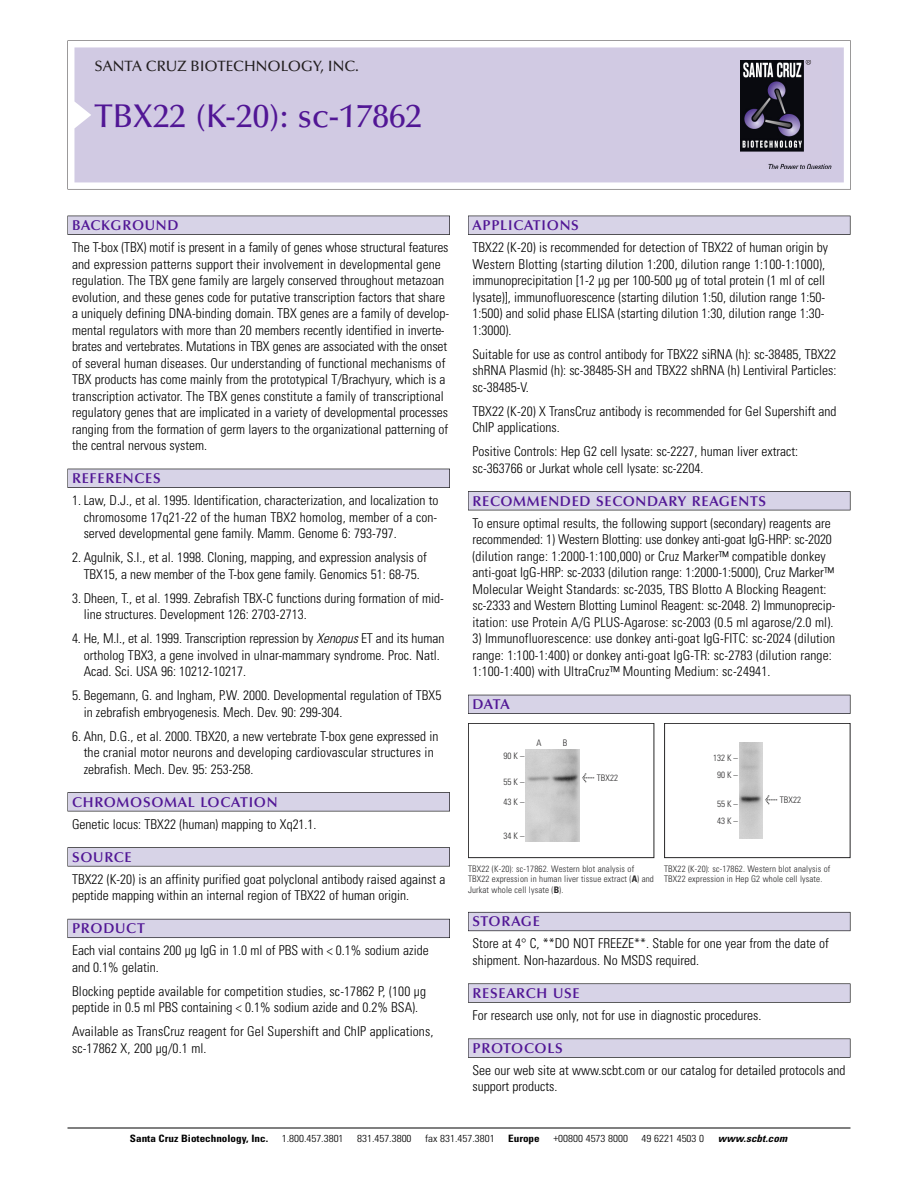
<style>
.page{position:relative;width:918px;height:1188px;background:#fff}
.page>*{position:absolute;margin:0;border:0;box-sizing:border-box;transform-origin:0 0}
.t1{font:500 33px "Optima";color:#511695}
.t2{font:500 15px "Optima";color:#231f20}
.t3{font:600 14.25px "Optima";letter-spacing:.05em;color:#511695}
.t4{font:300 condensed 13.5px/16.5px "Univers";color:#000}
.t5{font:300 condensed 10.2px "Univers";color:#000;scale:1.1 1}
.t6{font:700 condensed 10.2px "Univers";color:#000;scale:1.1 1}
.t7{font:italic 700 condensed 10.2px "Univers";letter-spacing:.005em;color:#000;scale:1.1 1}
.t8{font:9px/10.5px "Univers Condensed Light+MMDRIO";letter-spacing:.015em;color:#272627}
.t9{font:9px/10.5px "Univers Condensed Light+CQFSJG";letter-spacing:.015em;color:#272627}
.s1{font-style:italic}
.s2{font-family:"Meta Plus Book Roman+EKXSBJ";font-size:10.5px}
.s3{font-family:"Univers Condensed Bold+LELUPG"}
.s4{font-family:"Meta Plus Book Roman+WHTSTA";font-size:10.5px}
</style>
<div class="page">
<svg style="left:68px;top:40px;width:783px;height:149px"></svg>
<div style="left:74px;top:47px;width:770px;height:135px;background:#d1cae3"></div>
<img style="left:741px;top:60px;width:90px;height:108px">
<div style="left:68px;top:216px;width:382px;height:19px;background:#525155"></div>
<div style="left:68px;top:216px;width:381px;height:18px;background:#d7d3e7"></div>
<div style="left:68px;top:469px;width:382px;height:19px;background:#515055"></div>
<div style="left:68px;top:469px;width:381px;height:18px;background:#d7d3e7"></div>
<div style="left:68px;top:792px;width:382px;height:19px;background:#545357"></div>
<div style="left:68px;top:793px;width:381px;height:18px;background:#d7d3e7"></div>
<div style="left:68px;top:847px;width:382px;height:19px;background:#575759"></div>
<div style="left:68px;top:848px;width:381px;height:18px;background:#d7d3e7"></div>
<div style="left:68px;top:919px;width:382px;height:19px;background:#5b5a62"></div>
<div style="left:68px;top:919px;width:381px;height:18px;background:#d7d3e7"></div>
<hr style="left:68px;top:1128px;width:782px;height:1px;background:#000">
<div style="left:468px;top:216px;width:382px;height:19px;background:#525155"></div>
<div style="left:468px;top:216px;width:382px;height:18px;background:#d7d3e7"></div>
<div style="left:468px;top:491px;width:382px;height:19px;background:#525155"></div>
<div style="left:468px;top:492px;width:382px;height:18px;background:#d7d3e7"></div>
<div style="left:468px;top:695px;width:382px;height:19px;background:#525158"></div>
<div style="left:468px;top:695px;width:382px;height:18px;background:#d7d3e7"></div>
<div style="left:468px;top:912px;width:382px;height:19px;background:#66646d"></div>
<div style="left:468px;top:913px;width:382px;height:18px;background:#d7d3e7"></div>
<svg style="left:468px;top:983px;width:382px;height:20px"></svg>
<div style="left:468px;top:984px;width:382px;height:18px;background:#d7d3e7"></div>
<div style="left:468px;top:1039px;width:382px;height:19px;background:#575759"></div>
<div style="left:468px;top:1039px;width:382px;height:18px;background:#d7d3e7"></div>
<div style="left:664px;top:723px;width:186px;height:135px;border:1px solid #272627"></div>
<img style="left:739px;top:742px;width:24px;height:96px">
<div style="left:468px;top:723px;width:186px;height:135px;border:1px solid #272627"></div>
<img style="left:526px;top:749px;width:54px;height:93px">
<p class="t2" style="left:94px;top:61px;width:266px">SANTA CRUZ BIOTECHNOLOGY, INC.</p>
<h1 class="t1" style="left:94px;top:103px;width:329px">TBX22 (K-20): sc-17862</h1>
<p class="t3" style="left:72px;top:219px;width:108px">BACKGROUND</p>
<p class="t4" style="left:72px;top:240px;width:379px">The T-box (TBX) motif is present in a family of genes whose structural features and expression patterns support their involvement in developmental gene regulation. The TBX gene family are largely conserved throughout metazoan evolution, and these genes code for putative transcription factors that share a uniquely defining DNA-binding domain. TBX genes are a family of develop&shy;mental regulators with more than 20 members recently identified in inverte&shy;brates and vertebrates. Mutations in TBX genes are associated with the onset of several human diseases. Our understanding of functional mechanisms of TBX products has come mainly from the prototypical T/Brachyury, which is a transcription activator. The TBX genes constitute a family of transcriptional regulatory genes that are implicated in a variety of developmental processes ranging from the formation of germ layers to the organizational patterning of the central nervous system.</p>
<p class="t3" style="left:72px;top:473px;width:90px">REFERENCES</p>
<p class="t4" style="left:84px;top:493px;width:356px;text-align:justify;text-indent:-12px">1. Law, D.J., et al. 1995. Identification, characterization, and localization to chromosome 17q21-22 of the human TBX2 homolog, member of a con&shy;served developmental gene family. Mamm. Genome 6: 793-797.</p>
<p class="t4" style="left:72px;top:550px;width:356px;text-align:center">2. Agulnik, S.I., et al. 1998. Cloning, mapping, and expression analysis of<br>TBX15, a new member of the T-box gene family. Genomics 51: 68-75.</p>
<p class="t4" style="left:84px;top:591px;width:362px;text-indent:-12px">3. Dheen, T., et al. 1999. Zebrafish TBX-C functions during formation of mid&shy;line structures. Development 126: 2703-2713.</p>
<p class="t4" style="left:84px;top:631px;width:362px;text-indent:-12px">4. He, M.l., et al. 1999. Transcription repression by <span class="s1">Xenopus</span> ET and its human ortholog TBX3, a gene involved in ulnar-mammary syndrome. Proc. Natl.<br>Acad. Sci. USA 96: 10212-10217.</p>
<p class="t4" style="left:84px;top:688px;width:359px;text-indent:-12px">5. Begemann, G. and Ingham, P.W. 2000. Developmental regulation of TBX5 in zebrafish embryogenesis. Mech. Dev. 90: 299-304.</p>
<p class="t4" style="left:84px;top:729px;width:356px;text-indent:-12px">6. Ahn, D.G., et al. 2000. TBX20, a new vertebrate T-box gene expressed in the cranial motor neurons and developing cardiovascular structures in zebrafish. Mech. Dev. 95: 253-258.</p>
<p class="t3" style="left:72px;top:796px;width:207px">CHROMOSOMAL LOCATION</p>
<p class="t4" style="left:72px;top:817px;width:246px">Genetic locus: TBX22 (human) mapping to Xq21.1.</p>
<p class="t3" style="left:72px;top:851px;width:61px">SOURCE</p>
<p class="t4" style="left:72px;top:872px;width:375px">TBX22 (K-20) is an affinity purified goat polyclonal antibody raised against a peptide mapping within an internal region of TBX22 of human origin.</p>
<p class="t3" style="left:72px;top:923px;width:74px">PRODUCT</p>
<p class="t4" style="left:72px;top:943px;width:358px">Each vial contains 200 µg IgG in 1.0 ml of PBS with &lt; 0.1% sodium azide and 0.1% gelatin.</p>
<p class="t4" style="left:72px;top:984px;width:356px">Blocking peptide available for competition studies, sc-17862 P, (100 µg peptide in 0.5 ml PBS containing &lt; 0.1% sodium azide and 0.2% BSA).</p>
<p class="t4" style="left:72px;top:1024px;width:363px">Available as TransCruz reagent for Gel Supershift and ChIP applications, sc-17862 X, 200 µg/0.1 ml.</p>
<p class="t3" style="left:473px;top:219px;width:108px">APPLICATIONS</p>
<p class="t4" style="left:473px;top:240px;width:357px">TBX22 (K-20) is recommended for detection of TBX22 of human origin by Western Blotting (starting dilution 1:200, dilution range 1:100-1:1000), immunoprecipitation [1-2 µg per 100-500 µg of total protein (1 ml of cell lysate)], immunofluorescence (starting dilution 1:50, dilution range 1:50- 1:500) and solid phase ELISA (starting dilution 1:30, dilution range 1:30- 1:3000).</p>
<p class="t4" style="left:473px;top:347px;width:365px;text-align:justify">Suitable for use as control antibody for TBX22 siRNA (h): sc-38485, TBX22 shRNA Plasmid (h): sc-38485-SH and TBX22 shRNA (h) Lentiviral Particles: sc-38485-V.</p>
<p class="t4" style="left:473px;top:404px;width:365px">TBX22 (K-20) X TransCruz antibody is recommended for Gel Supershift and<br>ChIP applications.</p>
<p class="t4" style="left:473px;top:444px;width:327px">Positive Controls: Hep G2 cell lysate: sc-2227, human liver extract: sc-363766 or Jurkat whole cell lysate: sc-2204.</p>
<p class="t3" style="left:473px;top:495px;width:295px">RECOMMENDED SECONDARY REAGENTS</p>
<p class="t4" style="left:473px;top:516px;width:364px">To ensure optimal results, the following support (secondary) reagents are recommended: 1) Western Blotting: use donkey anti-goat IgG-HRP: sc-2020 (dilution range: 1:2000-1:100,000) or Cruz Marker™ compatible donkey anti-goat IgG-HRP: sc-2033 (dilution range: 1:2000-1:5000), Cruz Marker™ Molecular Weight Standards: sc-2035, TBS Blotto A Blocking Reagent: sc-2333 and Western Blotting Luminol Reagent: sc-2048. 2) Immunoprecip&shy;itation: use Protein A/G PLUS-Agarose: sc-2003 (0.5 ml agarose/2.0 ml).</p>
<p class="t4" style="left:473px;top:631px;width:364px">3) Immunofluorescence: use donkey anti-goat IgG-FITC: sc-2024 (dilution range: 1:100-1:400) or donkey anti-goat IgG-TR: sc-2783 (dilution range:<br>1:100-1:400) with UltraCruz™ Mounting Medium: sc-24941.</p>
<p class="t3" style="left:473px;top:699px;width:39px">DATA</p>
<p class="t8" style="left:504px;top:751px;width:22px">90K–</p>
<p class="t8" style="left:504px;top:773px;width:22px;line-height:19.6px">55K–<br>43K–</p>
<p class="t8" style="left:504px;top:832px;width:22px">34K–</p>
<p class="t8" style="left:536px;top:738px;width:7px">A</p>
<p class="t8" style="left:563px;top:738px;width:6px">B</p>
<p class="t8" style="left:582px;top:773px;width:38px"><span class="s2">&lt;</span> TBX22</p>
<p class="t8" style="left:468px;top:864px;width:187px">TBX22 (K-20): sc-17862. Western blot analysis of<br>TBX22 expression in human liver tissue extract (<span class="s3">A</span>) and<br>Jurkat whole cell lysate (<span class="s3">B</span>).</p>
<p class="t9" style="left:713px;top:750px;width:26px;line-height:16.8px;text-align:center">132 K –<br>90K–</p>
<p class="t9" style="left:717px;top:795px;width:22px;line-height:17.7px">55K–<br>43K–</p>
<p class="t9" style="left:765px;top:795px;width:38px"><span class="s4">&lt;</span> TBX22</p>
<p class="t9" style="left:664px;top:864px;width:168px">TBX22 (K-20): sc-17862. Western blot analysis of<br>TBX22 expression in Hep G2 whole cell lysate.</p>
<p class="t3" style="left:473px;top:916px;width:69px">STORAGE</p>
<p class="t4" style="left:473px;top:937px;width:358px">Store at 4° C, **DO NOT FREEZE**. Stable for one year from the date of shipment. Non-hazardous. No MSDS required.</p>
<p class="t3" style="left:473px;top:987px;width:109px">RESEARCH USE</p>
<p class="t4" style="left:473px;top:1008px;width:290px">For research use only, not for use in diagnostic procedures.</p>
<p class="t3" style="left:473px;top:1042px;width:92px">PROTOCOLS</p>
<p class="t4" style="left:473px;top:1063px;width:375px">See our web site at www.scbt.com or our catalog for detailed protocols and support products.</p>
<p class="t6" style="left:130px;top:1135px;width:127px">Santa Cruz Biotechnology, Inc.</p>
<p class="t5" style="left:282px;top:1135px;width:58px">1.800.457.3801</p>
<p class="t5" style="left:357px;top:1135px;width:51px">831.457.3800</p>
<p class="t5" style="left:425px;top:1135px;width:65px">fax 831.457.3801</p>
<p class="t6" style="left:508px;top:1135px;width:30px">Europe</p>
<p class="t5" style="left:553px;top:1135px;width:69px">+00800 4573 8000</p>
<p class="t5" style="left:642px;top:1135px;width:58px">49 6221 4503 0</p>
<p class="t7" style="left:718px;top:1135px;width:64px">www.scbt.com</p>
</div>
